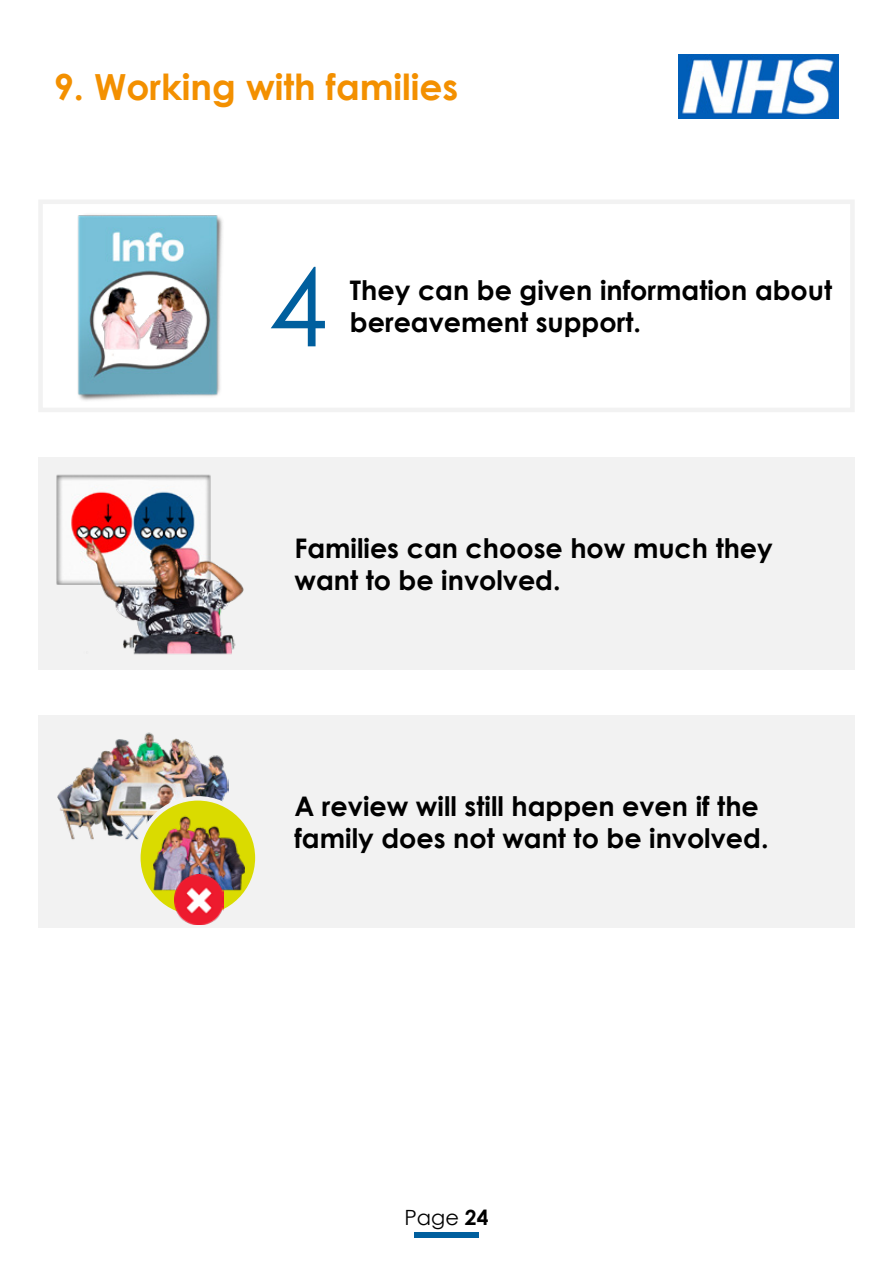
<style>
.page{position:relative;width:893px;height:1263px;background:#fff}
.page>*{position:absolute;margin:0;border:0;box-sizing:border-box;transform-origin:0 0}
.t1{font:108px "Century Gothic";color:#005f9e}
.t2{font:700 36px "Century Gothic";color:#f39000}
.t3{font:700 27px/32.4px "Century Gothic";color:#000}
.t4{font:21px "Century Gothic";color:#000}
.s1{font-weight:700}
</style>
<div class="page">
<div style="left:414px;top:1232px;width:64px;height:5px;background:#005f9e"></div>
<img style="left:678px;top:54px;width:161px;height:65px">
<div style="left:38px;top:200px;width:817px;height:212px;border:4px solid #f2f2f2"></div>
<div style="left:38px;top:457px;width:817px;height:213px;background:#f2f2f2"></div>
<div style="left:38px;top:715px;width:817px;height:213px;background:#f2f2f2"></div>
<img style="left:77px;top:214px;width:146px;height:187px">
<img style="left:56px;top:474px;width:188px;height:181px">
<img style="left:100px;top:270px;width:95px;height:95px">
<img style="left:57px;top:732px;width:172px;height:108px">
<svg style="left:138px;top:798px;width:119px;height:119px;fill:#dadb00"></svg>
<img style="left:153px;top:807px;width:92px;height:92px">
<div style="left:136px;top:796px;width:124px;height:124px;border:4px solid #f2f2f2;border-radius:50%"></div>
<img style="left:174px;top:875px;width:50px;height:49px">
<h2 class="t2" style="left:54px;top:64px;width:406px">9. Working with families</h2>
<h1 class="t1" style="left:268px;top:232px;width:61px">4</h1>
<p class="t3" style="left:350px;top:273px;width:484px">They can be given information about bereavement support.</p>
<p class="t3" style="left:294px;top:531px;width:480px">Families can choose how much they want to be involved.</p>
<p class="t3" style="left:294px;top:789px;width:476px">A review will still happen even if the family does not want to be involved.</p>
<p class="t4" style="left:405px;top:1202px;width:85px">Page <span class="s1">24</span></p>
</div>
